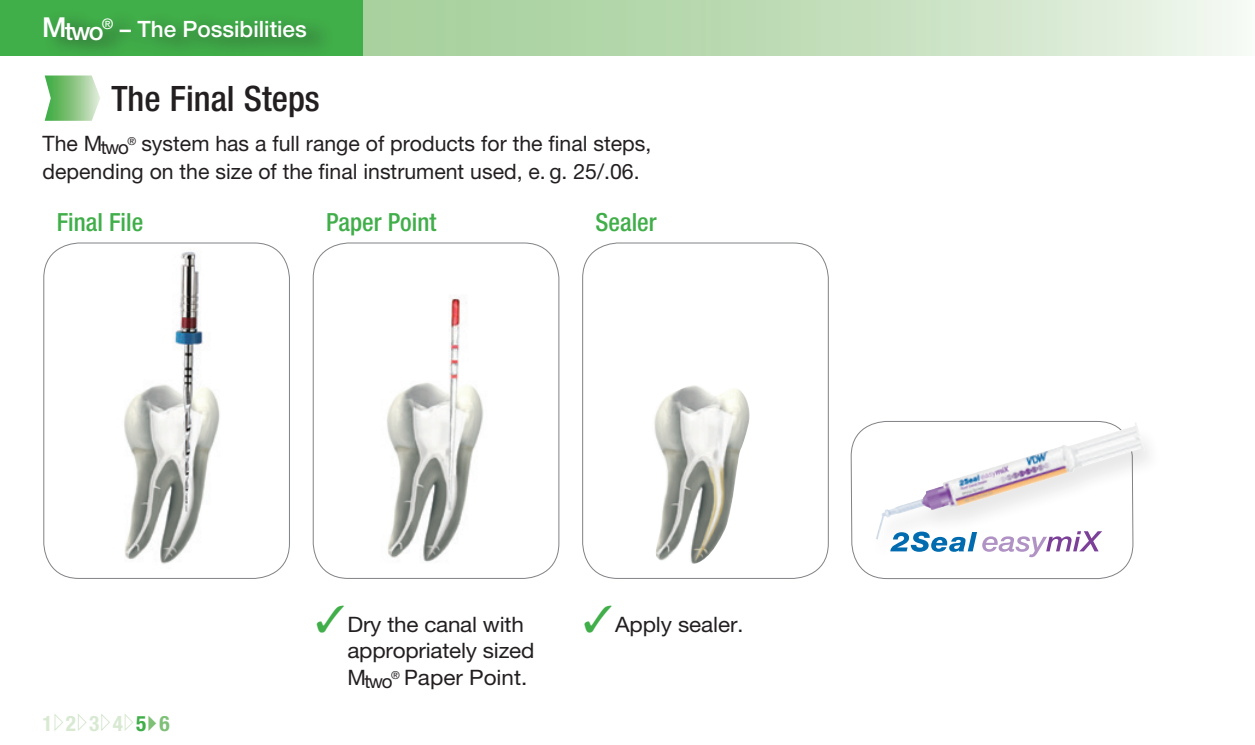
<style>
.page{position:relative;width:1255px;height:745px;background:#fff}
.page>*{position:absolute;margin:0;border:0;box-sizing:border-box;transform-origin:0 0}
.t1{font:500 condensed 35px "Helvetica Neue LT Pro";color:#231f20}
.t2{font:500 condensed 25px "Helvetica Neue LT Pro";color:#40ae49}
.t3{font:500 22.5px "Helvetica Neue LT Pro";color:#fff}
.t4{font:21.25px/27.5px "Helvetica Neue LT Pro";color:#231f20}
.t5{font:21.25px/25.5px "Helvetica Neue LT Pro";color:#231f20;scale:1.06 1}
.t6{font:700 condensed 21.25px "Helvetica Neue LT Pro";letter-spacing:.62em;color:#d8e9d2}
.t7{font:18.75px "Helvetica Neue LT Pro";color:#231f20}
.s1{font-size:27.5px}
.s2{font-size:25px}
.s3{color:#40ae49}
.s4{color:#7fc077}
.s5{font-size:21.25px}
</style>
<div class="page">
<svg style="left:362px;top:0;width:880px;height:56px;background:#c3dfbc"></svg>
<div style="left:0;top:0;width:362px;height:56px;background:#40ae49"></div>
<svg style="left:850px;top:421px;width:279px;height:159px"></svg>
<div style="left:43px;top:9px;width:292px;height:50px;background:#231f20;opacity:.54"></div>
<svg style="left:54px;top:714px;width:9px;height:17px"></svg>
<svg style="left:78px;top:714px;width:9px;height:17px"></svg>
<svg style="left:101px;top:714px;width:9px;height:17px"></svg>
<svg style="left:124px;top:714px;width:10px;height:17px"></svg>
<div style="left:869px;top:422px;width:294px;height:141px;background:#231f20;opacity:.1"></div>
<img style="left:1094px;top:422px;width:41px;height:16px">
<svg style="left:890px;top:531px;width:212px;height:26px"></svg>
<img style="left:60px;top:248px;width:216px;height:316px">
<img style="left:654px;top:385px;width:96px;height:179px">
<svg style="left:45px;top:75px;width:55px;height:46px;background:#97cd92"></svg>
<div style="left:43px;top:242px;width:247px;height:336px;border:1px solid #808285;border-radius:35px"></div>
<div style="left:313px;top:242px;width:246px;height:336px;border:1px solid #808285;border-radius:35px"></div>
<div style="left:582px;top:242px;width:246px;height:336px;border:1px solid #808285;border-radius:35px"></div>
<img style="left:387px;top:296px;width:97px;height:266px">
<p class="t3" style="left:42px;top:16px;width:266px"><span class="s1">M</span><span class="s2">two</span><sup>®</sup> – The Possibilities</p>
<h1 class="t1" style="left:111px;top:77px;width:210px">The Final Steps</h1>
<p class="t4" style="left:43px;top:130px;width:610px">The M<sub>two</sub><sup>®</sup> system has a full range of products for the final steps, depending on the size of the final instrument used, e. g. 25/.06.</p>
<p class="t2" style="left:326px;top:207px;width:112px">Paper Point</p>
<p class="t2" style="left:595px;top:207px;width:63px">Sealer</p>
<p class="t2" style="left:57px;top:207px;width:88px">Final File</p>
<p class="t6" style="left:43px;top:710px;width:129px">1234<span class="s3">5</span><span class="s4">6</span></p>
<p class="t5" style="left:347px;top:611px;width:178px;text-indent:-32px"><span class="s3">✓</span>Dry the canal with appropriately sized</p>
<p class="t7" style="left:347px;top:669px;width:46px"><span class="s5">M</span>two</p>
<p class="t4" style="left:391px;top:663px;width:138px"><sup>®</sup> Paper Point.</p>
<p class="t5" style="left:583px;top:611px;width:152px"><span class="s3">✓</span>Apply sealer.</p>
</div>
